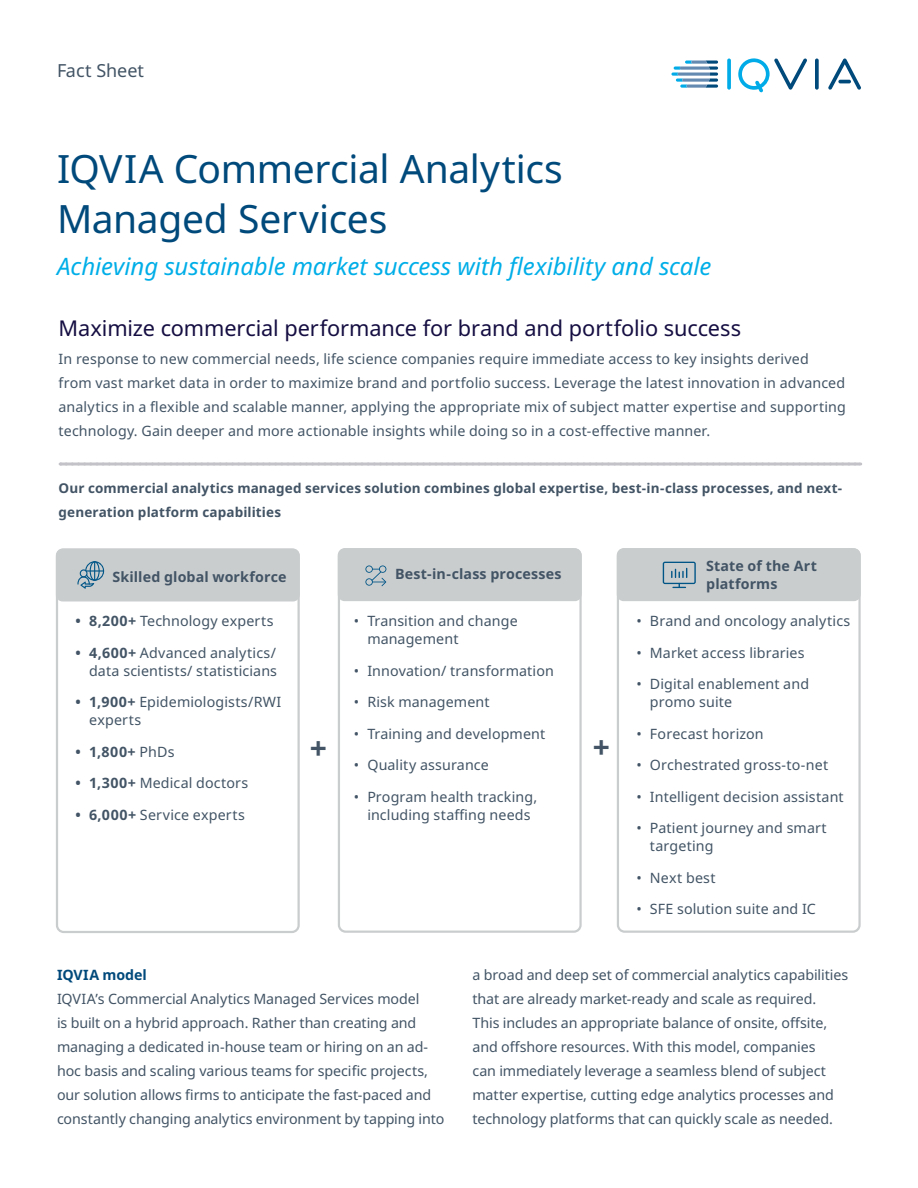
<style>
.page{position:relative;width:918px;height:1188px;background:#fff}
.page>*{position:absolute;margin:0;border:0;box-sizing:border-box;transform-origin:0 0}
.t1{font:39px/49.5px "Noto Sans";letter-spacing:-.01em;color:#00497b}
.Body_copy_-_Space{font:700 30px "Noto Sans";color:#425465}
.Title_subhead{font:italic 24px "Noto Sans";letter-spacing:-.005em;color:#00aee8}
.Section_heading{font:21.75px "Noto Sans";letter-spacing:-.005em;color:#150e42}
.t2{font:18px "Noto Sans";color:#425465}
.Body_copy_-_Space-2{font:14.25px/24px "Noto Sans";letter-spacing:.005em;color:#425465}
.Body_copy_-_Space-3{font:700 14.25px/18px "Noto Sans";letter-spacing:.01em;color:#425465}
.Subheading{font:700 14.25px "Noto Sans";letter-spacing:-.005em;color:#00497b}
.Chart_headline{font:700 13.5px/24px "Noto Sans";letter-spacing:.01em;color:#425465}
.s1{font-weight:700}
.s2{font-weight:400}
</style>
<div class="page">
<div style="left:617px;top:548px;width:244px;height:385px;border:2px solid #cacdce;border-radius:7px"></div>
<div style="left:617px;top:548px;width:244px;height:53px;background:#cacdce;border-radius:7px"></div>
<div style="left:338px;top:548px;width:244px;height:385px;border:2px solid #cacdce;border-radius:7px"></div>
<div style="left:338px;top:548px;width:244px;height:53px;background:#cacdce;border-radius:7px"></div>
<svg style="left:60px;top:463px;width:801px;height:3px;background:#cbcacf"></svg>
<div style="left:56px;top:549px;width:244px;height:384px;border:2px solid #cacdce;border-radius:7px"></div>
<div style="left:56px;top:549px;width:244px;height:53px;background:#cacdce;border-radius:7px"></div>
<svg style="left:77px;top:561px;width:27px;height:28px"></svg>
<svg style="left:365px;top:565px;width:21px;height:21px"></svg>
<svg style="left:663px;top:562px;width:33px;height:26px"></svg>
<svg style="left:727px;top:59px;width:4px;height:31px"></svg>
<svg style="left:815px;top:59px;width:4px;height:31px"></svg>
<svg style="left:738px;top:58px;width:69px;height:35px"></svg>
<svg style="left:828px;top:58px;width:33px;height:32px"></svg>
<svg style="left:671px;top:61px;width:47px;height:27px"></svg>
<p class="t2" style="left:57px;top:58px;width:89px">Fact Sheet</p>
<p class="t1" style="left:57px;top:145px;width:507px">IQVIA Commercial Analytics<br>Managed Services</p>
<p class="Title_subhead" style="left:57px;top:249px;width:656px">Achieving sustainable market success with flexibility and scale</p>
<p class="Section_heading" style="left:59px;top:313px;width:684px">Maximize commercial performance for brand and portfolio success</p>
<p class="Body_copy_-_Space-2" style="left:59px;top:347px;width:789px">In response to new commercial needs, life science companies require immediate access to key insights derived<br>from vast market data in order to maximize brand and portfolio success. Leverage the latest innovation in advanced analytics in a flexible and scalable manner, applying the appropriate mix of subject matter expertise and supporting technology. Gain deeper and more actionable insights while doing so in a cost-effective manner.</p>
<p class="Chart_headline" style="left:59px;top:476px;width:785px">Our commercial analytics managed services solution combines global expertise, best-in-class processes, and next&shy;generation platform capabilities</p>
<p class="Body_copy_-_Space-3" style="left:112px;top:568px;width:176px">Skilled global workforce</p>
<p class="Body_copy_-_Space-2" style="left:76px;top:610px;width:199px"><span class="s1">• 8,200+</span> Technology experts</p>
<p class="Body_copy_-_Space-2" style="left:76px;top:644px;width:203px;line-height:18px;text-align:right"><span class="s1">• 4,600+</span> Advanced analytics/ data scientists/ statisticians</p>
<p class="Body_copy_-_Space-2" style="left:89px;top:694px;width:194px;line-height:18px;text-indent:-14px"><span class="s1">• 1,900+</span> Epidemiologists/RWI experts</p>
<p class="Body_copy_-_Space-3" style="left:76px;top:743px;width:100px">• 1,800+ <span class="s2">PhDs</span></p>
<p class="Body_copy_-_Space-2" style="left:76px;top:772px;width:174px"><span class="s1">• 1,300+</span> Medical doctors</p>
<p class="Body_copy_-_Space-2" style="left:76px;top:803px;width:171px"><span class="s1">• 6,000+</span> Service experts</p>
<p class="Body_copy_-_Space" style="left:310px;top:727px;width:19px">+</p>
<p class="Body_copy_-_Space-3" style="left:395px;top:565px;width:168px">Best-in-class processes</p>
<p class="Body_copy_-_Space-3" style="left:706px;top:558px;width:112px">State of the Art platforms</p>
<p class="Body_copy_-_Space-2" style="left:367px;top:613px;width:152px;line-height:18px;text-indent:-14px">• Transition and change management</p>
<p class="Body_copy_-_Space-2" style="left:354px;top:659px;width:202px">• Innovation/ transformation</p>
<p class="Body_copy_-_Space-2" style="left:354px;top:691px;width:137px">• Risk management</p>
<p class="Body_copy_-_Space-2" style="left:354px;top:722px;width:193px">• Training and development</p>
<p class="Body_copy_-_Space-2" style="left:354px;top:754px;width:137px">• Quality assurance</p>
<p class="Body_copy_-_Space-2" style="left:354px;top:788px;width:185px;line-height:18px;text-align:center">• Program health tracking, including staffing needs</p>
<p class="Body_copy_-_Space" style="left:593px;top:726px;width:19px">+</p>
<p class="Body_copy_-_Space-2" style="left:636px;top:610px;width:215px">• Brand and oncology analytics</p>
<p class="Body_copy_-_Space-2" style="left:636px;top:641px;width:170px">• Market access libraries</p>
<p class="Body_copy_-_Space-2" style="left:650px;top:676px;width:161px;line-height:18px;text-indent:-14px">• Digital enablement and promo suite</p>
<p class="Body_copy_-_Space-2" style="left:636px;top:722px;width:129px">• Forecast horizon</p>
<p class="Body_copy_-_Space-2" style="left:636px;top:754px;width:193px">• Orchestrated gross-to-net</p>
<p class="Body_copy_-_Space-2" style="left:636px;top:785px;width:209px">• Intelligent decision assistant</p>
<p class="Body_copy_-_Space-2" style="left:650px;top:820px;width:178px;line-height:18px;text-indent:-14px">• Patient journey and smart targeting</p>
<p class="Body_copy_-_Space-2" style="left:636px;top:866px;width:81px">• Next best</p>
<p class="Body_copy_-_Space-2" style="left:636px;top:898px;width:181px">• SFE solution suite and IC</p>
<p class="Subheading" style="left:57px;top:965px;width:91px">IQVIA model</p>
<p class="Body_copy_-_Space-2" style="left:57px;top:987px;width:389px">IQVIA’s Commercial Analytics Managed Services model<br>is built on a hybrid approach. Rather than creating and managing a dedicated in-house team or hiring on an ad&shy;hoc basis and scaling various teams for specific projects, our solution allows firms to anticipate the fast-paced and constantly changing analytics environment by tapping into</p>
<p class="Body_copy_-_Space-2" style="left:472px;top:963px;width:377px">a broad and deep set of commercial analytics capabilities that are already market-ready and scale as required.<br>This includes an appropriate balance of onsite, offsite, and offshore resources. With this model, companies<br>can immediately leverage a seamless blend of subject matter expertise, cutting edge analytics processes and technology platforms that can quickly scale as needed.</p>
</div>
